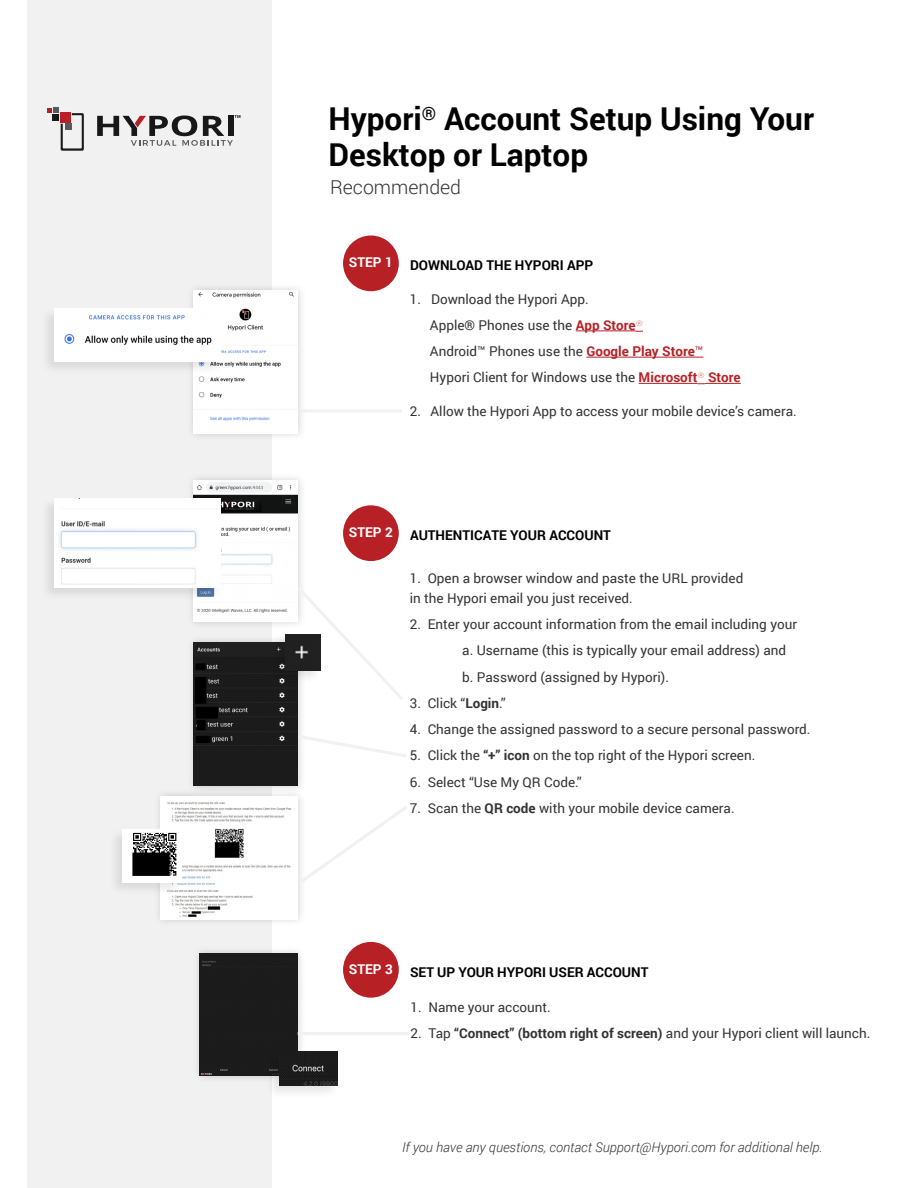
<style>
.page{position:relative;width:918px;height:1188px;background:#fff}
.page>*{position:absolute;margin:0;border:0;box-sizing:border-box;transform-origin:0 0}
.TITLE_header{font:700 31.5px/36px "Roboto";color:#000}
.Body{font:300 19.5px "Roboto";color:#333}
.BODY{font:13.5px/19.5px "Roboto";color:#333}
.t1{font:700 13.5px "Roboto";color:#000}
.BODY_copy_2{font:italic 300 13.5px "Roboto";color:#333}
.t2{font:700 13.5px "Roboto";color:#fff}
.s1{font-weight:700;color:#b72126}
.s2{font-family:"Chrono";font-weight:300;color:#b72126}
.s3{color:#b72126}
.s4{font-weight:700}
</style>
<div class="page">
<div style="left:27px;top:0;width:244px;height:1188px;background:#f1f1f2"></div>
<svg style="left:47px;top:108px;width:37px;height:43px"></svg>
<svg style="left:97px;top:115px;width:143px;height:31px"></svg>
<div style="left:343px;top:235px;width:56px;height:56px;background:#b72126;border-radius:50%"></div>
<hr style="left:576px;top:331px;width:60px;height:1px;background:#b72126">
<hr style="left:586px;top:357px;width:117px;height:1px;background:#b72126">
<hr style="left:639px;top:383px;width:58px;height:1px;background:#b72126">
<hr style="left:705px;top:383px;width:36px;height:1px;background:#b72126">
<div style="left:343px;top:505px;width:56px;height:56px;background:#b72126;border-radius:50%"></div>
<div style="left:187px;top:282px;width:120px;height:160px;background:#000;opacity:.17"></div>
<img style="left:193px;top:290px;width:104px;height:143px">
<div style="left:40px;top:306px;width:183px;height:69px;background:#000;opacity:.1"></div>
<img style="left:54px;top:309px;width:166px;height:52px">
<div style="left:187px;top:472px;width:120px;height:157px;background:#000;opacity:.17"></div>
<img style="left:193px;top:480px;width:104px;height:141px">
<div style="left:40px;top:496px;width:183px;height:106px;background:#000;opacity:.1"></div>
<img style="left:54px;top:498px;width:166px;height:90px">
<div style="left:343px;top:942px;width:56px;height:56px;background:#b72126;border-radius:50%"></div>
<div style="left:187px;top:634px;width:120px;height:160px;background:#000;opacity:.17"></div>
<img style="left:193px;top:643px;width:104px;height:143px">
<div style="left:271px;top:632px;width:52px;height:53px;background:#000;opacity:.1"></div>
<img style="left:285px;top:634px;width:9px;height:36px">
<div style="left:153px;top:789px;width:154px;height:138px;background:#000;opacity:.17"></div>
<img style="left:160px;top:797px;width:137px;height:122px">
<div style="left:109px;top:828px;width:75px;height:69px;background:#000;opacity:.1"></div>
<img style="left:123px;top:830px;width:58px;height:52px">
<div style="left:192px;top:945px;width:115px;height:139px;background:#000;opacity:.17"></div>
<div style="left:199px;top:953px;width:98px;height:123px;background:#1c1c1c"></div>
<div style="left:265px;top:1049px;width:75px;height:51px;background:#000;opacity:.1"></div>
<img style="left:279px;top:1052px;width:59px;height:34px">
<svg style="left:294px;top:584px;width:108px;height:119px"></svg>
<hr style="left:300px;top:410px;width:102px;height:2px;background:#f1f1f2">
<svg style="left:295px;top:733px;width:111px;height:26px"></svg>
<svg style="left:298px;top:803px;width:109px;height:82px"></svg>
<hr style="left:298px;top:1032px;width:110px;height:3px;background:#f1f1f2">
<p class="TITLE_header" style="left:328px;top:100px;width:487px">Hypori<sup>®</sup> Account Setup Using Your<br>Desktop or Laptop</p>
<p class="Body" style="left:330px;top:173px;width:133px">Recommended</p>
<p class="t2" style="left:349px;top:253px;width:45px">STEP 1</p>
<p class="t1" style="left:410px;top:256px;width:185px">DOWNLOAD THE HYPORI APP</p>
<p class="BODY" style="left:410px;top:289px;width:180px">1. Download the Hypori App.</p>
<p class="BODY" style="left:430px;top:315px;width:215px">Apple® Phones use the <span class="s1">App Store</span><span class="s2">®</span></p>
<p class="BODY" style="left:430px;top:341px;width:275px">Android™ Phones use the <span class="s1">Google Play Store</span><span class="s3">™</span></p>
<p class="BODY" style="left:430px;top:367px;width:312px">Hypori Client for Windows use the <span class="s1">Microsoft</span><span class="s2">®</span> <span class="s1">Store</span></p>
<p class="BODY" style="left:410px;top:400px;width:388px">2. Allow the Hypori App to access your mobile device’s camera.</p>
<p class="t2" style="left:349px;top:523px;width:45px">STEP 2</p>
<p class="t1" style="left:410px;top:526px;width:202px">AUTHENTICATE YOUR ACCOUNT</p>
<p class="BODY" style="left:410px;top:568px;width:335px">1. Open a browser window and paste the URL provided in the Hypori email you just received.</p>
<p class="BODY" style="left:410px;top:614px;width:389px">2. Enter your account information from the email including your</p>
<p class="BODY" style="left:462px;top:640px;width:325px">a. Username (this is typically your email address) and</p>
<p class="BODY" style="left:462px;top:667px;width:208px">b. Password (assigned by Hypori).</p>
<p class="BODY" style="left:410px;top:693px;width:98px">3. Click “<span class="s4">Login</span>.”</p>
<p class="BODY" style="left:410px;top:719px;width:402px">4. Change the assigned password to a secure personal password.</p>
<p class="BODY" style="left:410px;top:745px;width:347px">5. Click the <span class="s4">“+” icon</span> on the top right of the Hypori screen.</p>
<p class="BODY" style="left:410px;top:772px;width:174px">6. Select “Use My QR Code.”</p>
<p class="BODY" style="left:410px;top:798px;width:326px">7. Scan the <span class="s4">QR code</span> with your mobile device camera.</p>
<p class="t2" style="left:349px;top:960px;width:45px">STEP 3</p>
<p class="t1" style="left:410px;top:963px;width:240px">SET UP YOUR HYPORI USER ACCOUNT</p>
<p class="BODY" style="left:411px;top:997px;width:142px">1. Name your account.</p>
<p class="BODY" style="left:411px;top:1023px;width:461px">2. Tap <span class="s4">“Connect” (bottom right of screen)</span> and your Hypori client will launch.</p>
<p class="BODY_copy_2" style="left:402px;top:1138px;width:422px">If you have any questions, contact Support@Hypori.com for additional help.</p>
</div>
